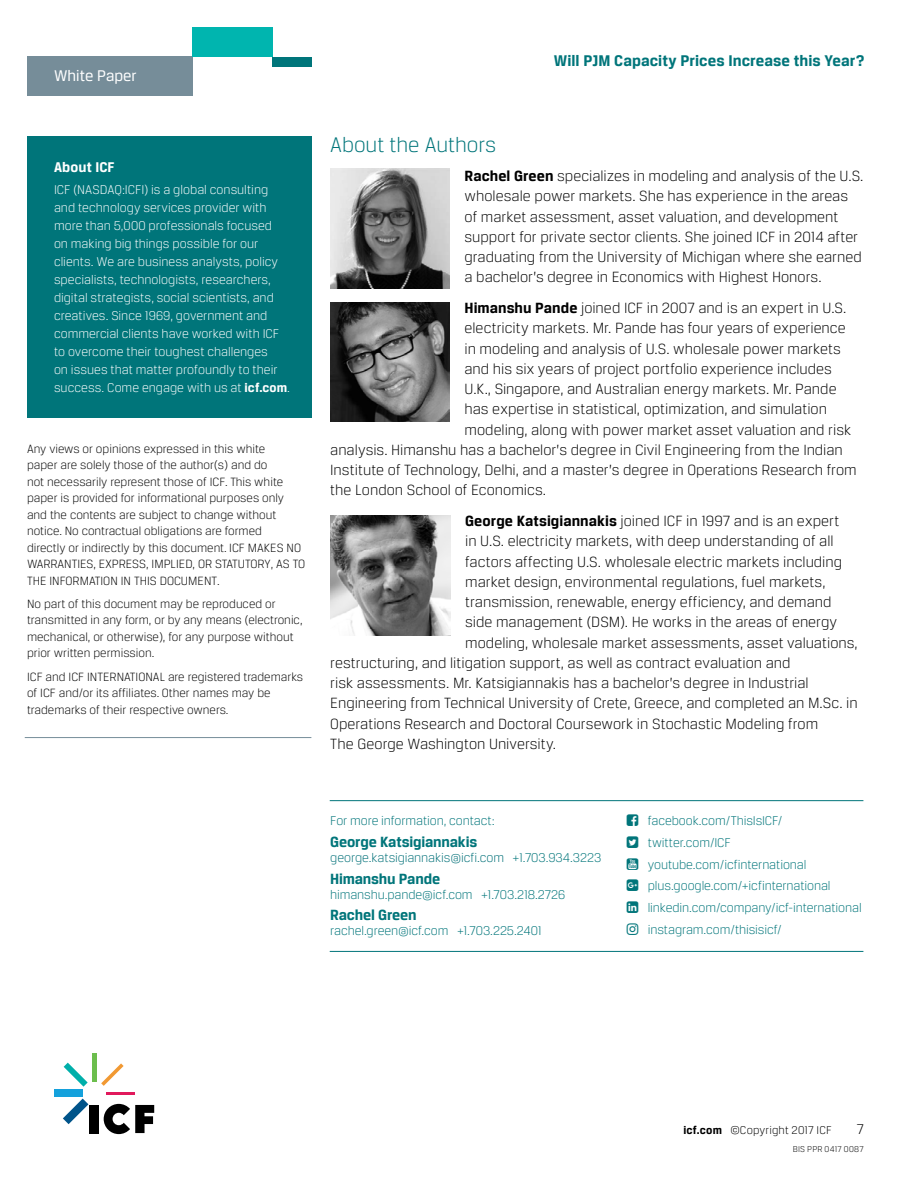
<style>
.page{position:relative;width:918px;height:1188px;background:#fff}
.page>*{position:absolute;margin:0;border:0;box-sizing:border-box;transform-origin:0 0}
.t1{font:300 22.5px "Breuer Text";letter-spacing:-.005em;color:#00757a}
.t2{font:700 16.5px "Breuer Text";color:#00757a}
.t3{font:16.5px "Breuer Text";color:#fff}
.t4{font:300 15.75px/20.2px "Breuer Text";color:#000}
.t5{font:700 15.75px "Breuer Text";letter-spacing:-.01em;color:#00757a}
.t6{font:700 15px "Breuer Text";letter-spacing:.01em;color:#fff}
.t7{font:300 15px "Breuer Text";color:#000}
.t8{font:300 13.5px/18px "Breuer Text";color:#fff}
.t9{font:300 13.5px/21.8px "Breuer Text";letter-spacing:-.005em;color:#00757a}
.t10{font:300 13.5px "Breuer Text";letter-spacing:-.005em;color:#007078}
.t11{font:300 12.75px/16.5px "Breuer Text";color:#000}
.t12{font:300 12px "Breuer Text";letter-spacing:.01em;color:#000}
.t13{font:300 9px "Breuer Text";letter-spacing:.02em;color:#000}
.s1{font-weight:700}
.s2{color:#00757a}
</style>
<div class="page">
<div style="left:27px;top:57px;width:165px;height:39px;background:#768d99"></div>
<div style="left:192px;top:27px;width:80px;height:30px;background:#00b5af"></div>
<div style="left:272px;top:57px;width:39px;height:10px;background:#00757a"></div>
<div style="left:27px;top:136px;width:284px;height:282px;background:#00757a"></div>
<hr style="left:330px;top:800px;width:533px;height:1px;background:#00757a">
<hr style="left:330px;top:951px;width:533px;height:1px;background:#00757a">
<hr style="left:25px;top:737px;width:286px;height:1px;background:#768d99">
<img style="left:330px;top:516px;width:120px;height:120px">
<img style="left:330px;top:302px;width:120px;height:120px">
<img style="left:330px;top:169px;width:120px;height:120px">
<div style="left:89px;top:1105px;width:10px;height:28px;background:#000"></div>
<svg style="left:63px;top:1099px;width:25px;height:25px"></svg>
<div style="left:54px;top:1090px;width:28px;height:7px;background:#14a1dc"></div>
<svg style="left:64px;top:1063px;width:24px;height:24px"></svg>
<hr style="left:92px;top:1053px;width:4px;height:28px;background:#6cbe4d">
<svg style="left:101px;top:1063px;width:23px;height:23px"></svg>
<hr style="left:106px;top:1092px;width:28px;height:2px;background:#e1195c">
<svg style="left:104px;top:1104px;width:50px;height:30px"></svg>
<p class="t3" style="left:54px;top:67px;width:84px">White Paper</p>
<p class="t6" style="left:54px;top:158px;width:62px">About ICF</p>
<p class="t8" style="left:54px;top:181px;width:238px">ICF (NASDAQ:ICFI) is a global consulting and technology services provider with more than 5,000 professionals focused<br>on making big things possible for our clients. We are business analysts, policy specialists, technologists, researchers, digital strategists, social scientists, and creatives. Since 1969, government and commercial clients have worked with ICF to overcome their toughest challenges<br>on issues that matter profoundly to their success. Come engage with us at <span class="s1">icf.com</span>.</p>
<p class="t11" style="left:27px;top:440px;width:280px">Any views or opinions expressed in this white<br>paper are solely those of the author(s) and do<br>not necessarily represent those of ICF. This white paper is provided for informational purposes only and the contents are subject to change without notice. No contractual obligations are formed<br>directly or indirectly by this document. ICF MAKES NO WARRANTIES, EXPRESS, IMPLIED, OR STATUTORY, AS TO THE INFORMATION IN THIS DOCUMENT.</p>
<p class="t11" style="left:27px;top:595px;width:277px">No part of this document may be reproduced or transmitted in any form, or by any means (electronic, mechanical, or otherwise), for any purpose without prior written permission.</p>
<p class="t11" style="left:27px;top:668px;width:278px">ICF and ICF INTERNATIONAL are registered trademarks of ICF and/or its affiliates. Other names may be trademarks of their respective owners.</p>
<p class="t2" style="left:554px;top:52px;width:312px">Will PJM Capacity Prices Increase this Year?</p>
<h1 class="t1" style="left:330px;top:132px;width:167px">About the Authors</h1>
<p class="t4" style="left:465px;top:166px;width:400px"><span class="s1">Rachel Green</span> specializes in modeling and analysis of the U.S. wholesale power markets. She has experience in the areas of market assessment, asset valuation, and development support for private sector clients. She joined ICF in 2014 after graduating from the University of Michigan where she earned a bachelor’s degree in Economics with Highest Honors.</p>
<p class="t4" style="left:465px;top:298px;width:383px"><span class="s1">Himanshu Pande</span> joined ICF in 2007 and is an expert in U.S.</p>
<p class="t4" style="left:465px;top:318px;width:383px">electricity markets. Mr. Pande has four years of experience</p>
<p class="t4" style="left:465px;top:338px;width:378px">in modeling and analysis of U.S. wholesale power markets</p>
<p class="t4" style="left:465px;top:358px;width:369px">and his six years of project portfolio experience includes</p>
<p class="t4" style="left:465px;top:379px;width:374px">U.K., Singapore, and Australian energy markets. Mr. Pande</p>
<p class="t4" style="left:465px;top:399px;width:364px">has expertise in statistical, optimization, and simulation</p>
<p class="t4" style="left:465px;top:419px;width:388px">modeling, along with power market asset valuation and risk</p>
<p class="t4" style="left:330px;top:439px;width:514px">analysis. Himanshu has a bachelor’s degree in Civil Engineering from the Indian</p>
<p class="t4" style="left:330px;top:460px;width:528px">Institute of Technology, Delhi, and a master’s degree in Operations Research from</p>
<p class="t4" style="left:330px;top:480px;width:217px">the London School of Economics.</p>
<p class="t4" style="left:465px;top:511px;width:376px"><span class="s1">George Katsigiannakis</span> joined ICF in 1997 and is an expert</p>
<p class="t4" style="left:465px;top:531px;width:370px">in U.S. electricity markets, with deep understanding of all</p>
<p class="t4" style="left:465px;top:551px;width:378px">factors affecting U.S. wholesale electric markets including</p>
<p class="t4" style="left:465px;top:571px;width:362px">market design, environmental regulations, fuel markets,</p>
<p class="t4" style="left:465px;top:592px;width:368px">transmission, renewable, energy efficiency, and demand</p>
<p class="t4" style="left:465px;top:612px;width:373px">side management (DSM). He works in the areas of energy</p>
<p class="t4" style="left:465px;top:632px;width:394px">modeling, wholesale market assessments, asset valuations,</p>
<p class="t4" style="left:330px;top:653px;width:462px">restructuring, and litigation support, as well as contract evaluation and</p>
<p class="t4" style="left:330px;top:673px;width:480px">risk assessments. Mr. Katsigiannakis has a bachelor’s degree in Industrial</p>
<p class="t4" style="left:330px;top:693px;width:529px">Engineering from Technical University of Crete, Greece, and completed an M.Sc. in</p>
<p class="t4" style="left:330px;top:713px;width:489px">Operations Research and Doctoral Coursework in Stochastic Modeling from</p>
<p class="t4" style="left:330px;top:734px;width:227px">The George Washington University.</p>
<p class="t9" style="left:330px;top:810px;width:166px">For more information, contact:</p>
<p class="t5" style="left:330px;top:833px;width:148px">George Katsigiannakis</p>
<p class="t10" style="left:330px;top:850px;width:272px">george.katsigiannakis@icfi.com <span class="s2">+1.703.934.3223</span></p>
<p class="t5" style="left:330px;top:870px;width:111px">Himanshu Pande</p>
<p class="t9" style="left:330px;top:883px;width:237px">himanshu.pande@icf.com +1.703.218.2726</p>
<p class="t5" style="left:330px;top:906px;width:88px">Rachel Green</p>
<p class="t9" style="left:330px;top:920px;width:213px">rachel.green@icf.com +1.703.225.2401</p>
<p class="t9" style="left:648px;top:810px;width:215px">facebook.com/ThisIsICF/ twitter.com/ICF youtube.com/icfinternational plus.google.com/+icfinternational linkedin.com/company/icf-international instagram.com/thisisicf/</p>
<p class="t12" style="left:683px;top:1124px;width:150px"><span class="s1">icf.com</span> ©Copyright 2017 ICF</p>
<p class="t7" style="left:857px;top:1121px;width:9px">7</p>
<p class="t13" style="left:793px;top:1144px;width:72px">BIS PPR 0417 0087</p>
</div>
